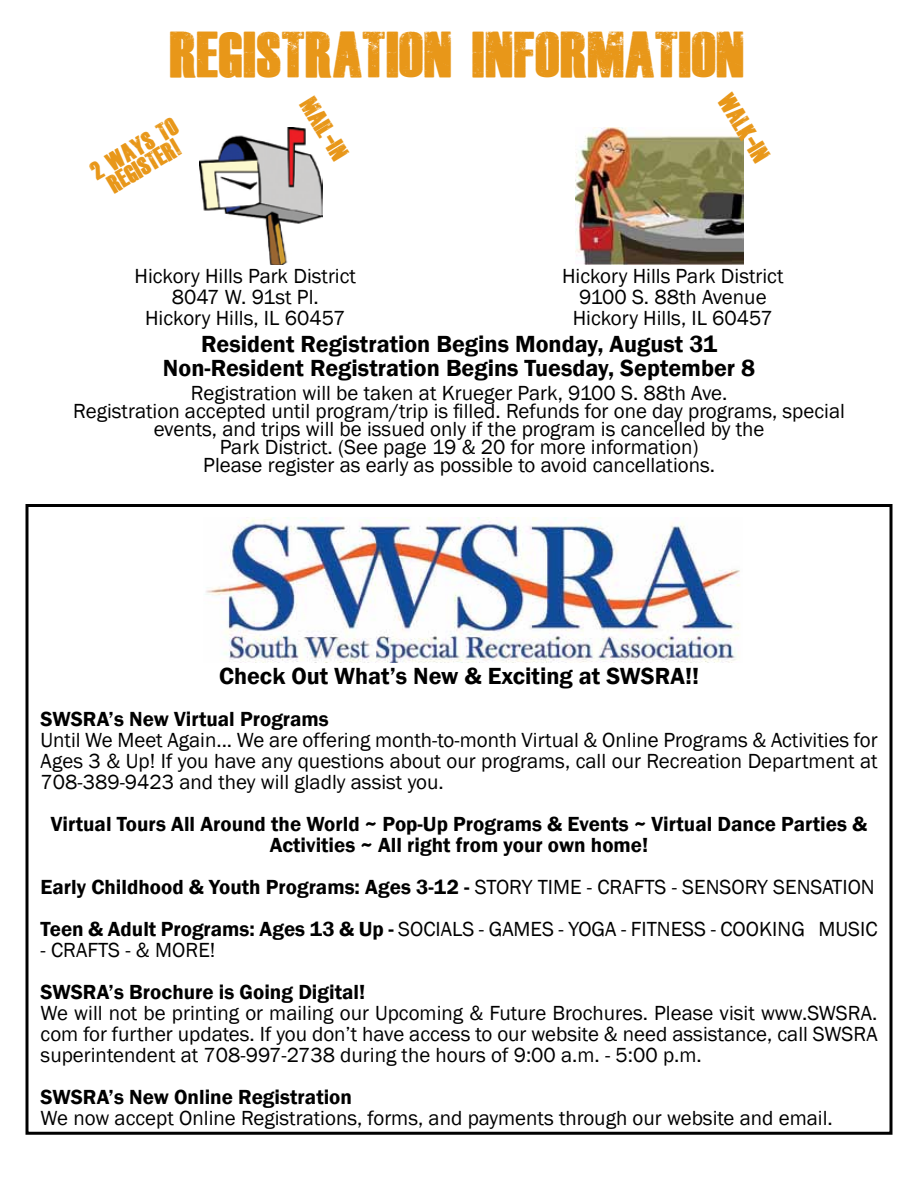
<style>
.page{position:relative;width:918px;height:1188px;background:#fff}
.page>*{position:absolute;margin:0;border:0;box-sizing:border-box;transform-origin:0 0}
.t1{font:45px "Dead Kansas";letter-spacing:-.01em;color:#e89719}
.t2{font:600 24px/24px "Franklin Gothic";color:#000;text-align:center}
.t3{font:21px/21px "Franklin Gothic";color:#000;text-align:center}
.t4{font:600 21px/21px "Franklin Gothic";color:#000;text-align:center}
.t5{font:18px/19.2px "Dead Kansas";color:#e89719}
.s1{font-weight:600}
</style>
<div class="page">
<div style="left:26px;top:504px;width:866px;height:631px;border:3px solid #000"></div>
<img style="left:199px;top:127px;width:124px;height:137px">
<img style="left:576px;top:127px;width:167px;height:137px">
<img style="left:206px;top:517px;width:534px;height:145px">
<h1 class="t1" style="left:170px;top:32px;width:577px">REGISTRATION INFORMATION</h1>
<p class="t5" style="left:95px;top:161px;width:91px;text-indent:-9px;rotate:-31deg">2 Ways To<br>Register</p>
<p class="t5" style="left:315px;top:95px;width:69px;rotate:58deg">Mail -In</p>
<p class="t5" style="left:732px;top:91px;width:77px;rotate:58deg">Wal k-In</p>
<p class="t3" style="left:135px;top:266px;width:223px">Hickory Hills Park District<br>8047 W. 91st Pl.<br>Hickory Hills, IL 60457</p>
<p class="t3" style="left:562px;top:266px;width:223px">Hickory Hills Park District<br>9100 S. 88th Avenue<br>Hickory Hills, IL 60457</p>
<p class="t2" style="left:163px;top:332px;width:594px">Resident Registration Begins Monday, August 31<br>Non-Resident Registration Begins Tuesday, September 8</p>
<p class="t3" style="left:73px;top:385px;width:773px;line-height:18px">Registration will be taken at Krueger Park, 9100 S. 88th Ave.<br>Registration accepted until program/trip is filled. Refunds for one day programs, special events, and trips will be issued only if the program is cancelled by the<br>Park District. (See page 19 &amp; 20 for more information)<br>Please register as early as possible to avoid cancellations.</p>
<p class="t2" style="left:219px;top:665px;width:482px">Check Out What’s New &amp; Exciting at SWSRA!!</p>
<p class="t4" style="left:41px;top:709px;width:290px">SWSRA’s New Virtual Programs</p>
<p class="t3" style="left:41px;top:730px;width:839px;text-align:justify">Until We Meet Again... We are offering month-to-month Virtual &amp; Online Programs &amp; Activities for Ages 3 &amp; Up! If you have any questions about our programs, call our Recreation Department at 708-389-9423 and they will gladly assist you.</p>
<p class="t4" style="left:51px;top:814px;width:818px">Virtual Tours All Around the World ~ Pop-Up Programs &amp; Events ~ Virtual Dance Parties &amp;<br>Activities ~ All right from your own home!</p>
<p class="t3" style="left:41px;top:867px;width:838px;line-height:42px;text-align:left"><span class="s1">Early Childhood &amp; Youth Programs: Ages 3-12 -</span> STORY TIME - CRAFTS - SENSORY SENSATION<br><span class="s1">Teen &amp; Adult Programs: Ages 13 &amp; Up -</span> SOCIALS - GAMES - YOGA - FITNESS - COOKING MUSIC</p>
<p class="t3" style="left:41px;top:940px;width:176px">- CRAFTS - &amp; MORE!</p>
<p class="t4" style="left:41px;top:982px;width:326px">SWSRA’s Brochure is Going Digital!</p>
<p class="t3" style="left:41px;top:1003px;width:839px;text-align:justify">We will not be printing or mailing our Upcoming &amp; Future Brochures. Please visit www.SWSRA. com for further updates. If you don’t have access to our website &amp; need assistance, call SWSRA superintendent at 708-997-2738 during the hours of 9:00 a.m. - 5:00 p.m.</p>
<p class="t4" style="left:41px;top:1087px;width:313px">SWSRA’s New Online Registration</p>
<p class="t3" style="left:41px;top:1108px;width:794px">We now accept Online Registrations, forms, and payments through our website and email.</p>
</div>
